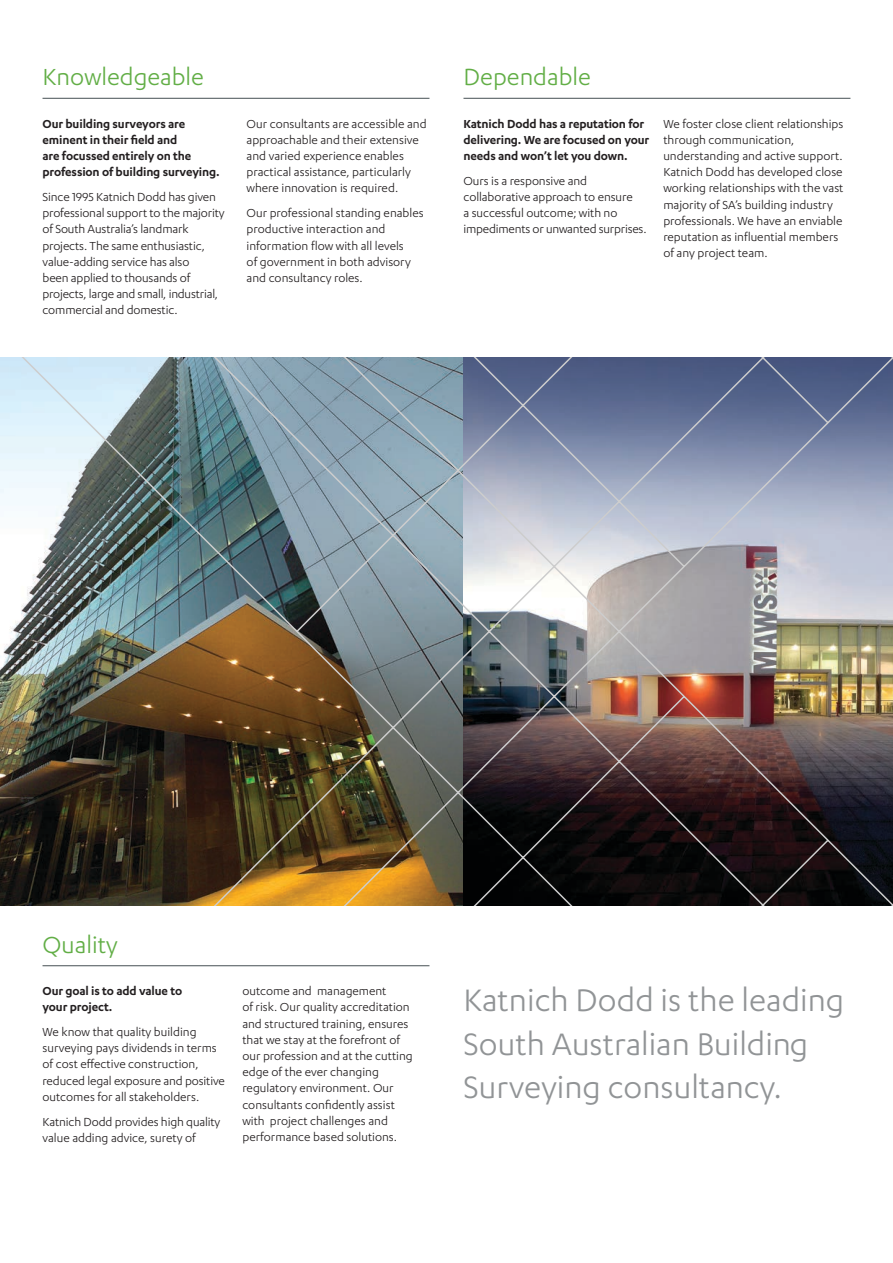
<style>
.page{position:relative;width:893px;height:1263px;background:#fff}
.page>*{position:absolute;margin:0;border:0;box-sizing:border-box;transform-origin:0 0}
.t1{font:36px/43.5px "Karbon";color:#919496}
.t2{font:27px "Karbon";color:#62ae46}
.t3{font:13.5px/16.2px "Karbon";color:#231f20}
.t4{font:600 13.5px/16.2px "Karbon";letter-spacing:-.01em;color:#231f20}
</style>
<div class="page">
<hr style="left:43px;top:98px;width:386px;height:1px;background:#465053">
<hr style="left:463px;top:98px;width:387px;height:1px;background:#465053">
<hr style="left:43px;top:965px;width:386px;height:1px;background:#465053">
<img style="left:14px;top:357px;width:879px;height:548px">
<h2 class="t2" style="left:43px;top:62px;width:163px">Knowledgeable</h2>
<p class="t4" style="left:43px;top:115px;width:179px">Our building surveyors are eminent in their field and<br>are focussed entirely on the profession of building surveying.</p>
<p class="t3" style="left:43px;top:188px;width:184px">Since 1995 Katnich Dodd has given professional support to the majority of South Australia’s landmark projects. The same enthusiastic, value-adding service has also<br>been applied to thousands of projects, large and small, industrial, commercial and domestic.</p>
<p class="t3" style="left:247px;top:115px;width:181px">Our consultants are accessible and approachable and their extensive and varied experience enables practical assistance, particularly where innovation is required.</p>
<p class="t3" style="left:247px;top:205px;width:179px">Our professional standing enables productive interaction and information flow with all levels<br>of government in both advisory and consultancy roles.</p>
<h2 class="t2" style="left:463px;top:62px;width:129px">Dependable</h2>
<p class="t4" style="left:463px;top:115px;width:187px">Katnich Dodd has a reputation for delivering. We are focused on your needs and won’t let you down.</p>
<p class="t3" style="left:463px;top:172px;width:185px">Ours is a responsive and collaborative approach to ensure<br>a successful outcome; with no impediments or unwanted surprises.</p>
<p class="t3" style="left:663px;top:115px;width:182px">We foster close client relationships through communication, understanding and active support.<br>Katnich Dodd has developed close working relationships with the vast majority of SA’s building industry professionals. We have an enviable reputation as influential members of any project team.</p>
<h2 class="t2" style="left:43px;top:930px;width:77px">Quality</h2>
<p class="t4" style="left:43px;top:982px;width:141px">Our goal is to add value to your project.</p>
<p class="t3" style="left:43px;top:1023px;width:184px">We know that quality building surveying pays dividends in terms of cost effective construction, reduced legal exposure and positive outcomes for all stakeholders.</p>
<p class="t3" style="left:43px;top:1113px;width:179px">Katnich Dodd provides high quality value adding advice, surety of</p>
<p class="t3" style="left:242px;top:982px;width:172px">outcome and management<br>of risk. Our quality accreditation and structured training, ensures that we stay at the forefront of our profession and at the cutting edge of the ever changing regulatory environment. Our consultants confidently assist with project challenges and performance based solutions.</p>
<h1 class="t1" style="left:463px;top:977px;width:382px">Katnich Dodd is the leading<br>South Australian Building<br>Surveying consultancy.</h1>
</div>
